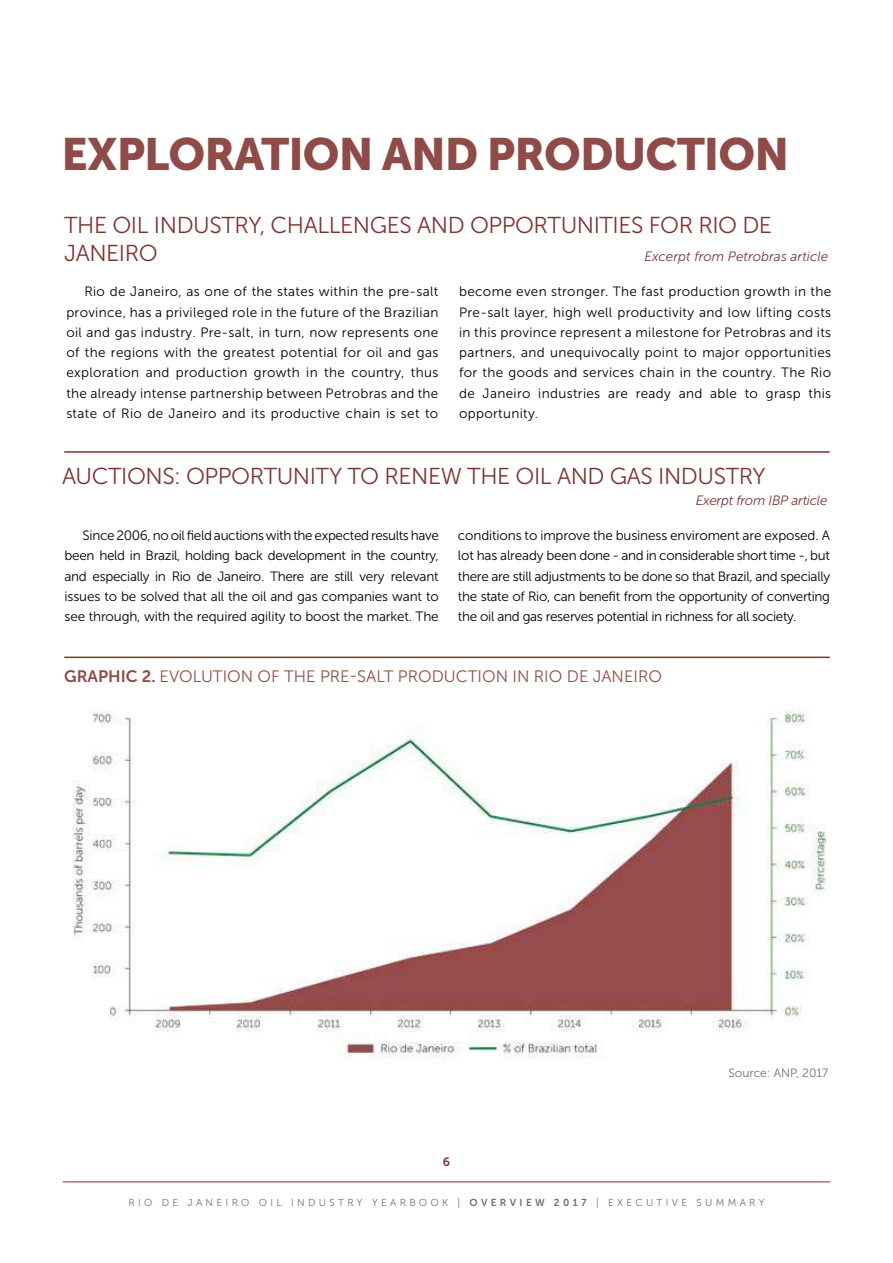
<style>
.page{position:relative;width:893px;height:1263px;background:#fff}
.page>*{position:absolute;margin:0;border:0;box-sizing:border-box;transform-origin:0 0}
.t1{font:45px "Museo Sans 900";letter-spacing:-.02em;color:#904b48}
.t2{font:22.95px/27.6px "Museo Sans 300";letter-spacing:-.02em;color:#803333}
.t3{font:16.5px "Museo Sans 300";color:#904b48}
.t4{font:13.5px/20.2px "Museo Sans 300";letter-spacing:.005em;color:#000;text-align:justify}
.t5{font:italic 13.5px "Museo Sans 300";color:#803333}
.t6{font:italic 13.5px "Museo Sans 300";letter-spacing:-.02em;color:#803333}
.t7{font:12px "Museo Sans 300";color:#706f6f}
.t8{font:12px "Museo Sans 700";color:#803333}
.t9{font:10.05px "Museo Sans 300";letter-spacing:.33em;color:#706f6f}
.s1{font-family:"Museo Sans 700"}
</style>
<div class="page">
<hr style="left:63px;top:1181px;width:767px;height:1px;background:#803333">
<img style="left:73px;top:709px;width:753px;height:351px">
<hr style="left:64px;top:451px;width:766px;height:2px;background:#803333">
<hr style="left:64px;top:657px;width:766px;height:1px;background:#803333">
<h1 class="t1" style="left:62px;top:129px;width:729px">EXPLORATION AND PRODUCTION</h1>
<h2 class="t2" style="left:64px;top:212px;width:709px">THE OIL INDUSTRY, CHALLENGES AND OPPORTUNITIES FOR RIO DE<br>JANEIRO</h2>
<p class="t5" style="left:644px;top:249px;width:185px">Excerpt from Petrobras article</p>
<p class="t4" style="left:66px;top:282px;width:374px;text-indent:18px">Rio de Janeiro, as one of the states within the pre-salt province, has a privileged role in the future of the Brazilian oil and gas industry. Pre-salt, in turn, now represents one of the regions with the greatest potential for oil and gas exploration and production growth in the country, thus the already intense partnership between Petrobras and the state of Rio de Janeiro and its productive chain is set to</p>
<p class="t4" style="left:459px;top:282px;width:374px">become even stronger. The fast production growth in the Pre-salt layer, high well productivity and low lifting costs in this province represent a milestone for Petrobras and its partners, and unequivocally point to major opportunities for the goods and services chain in the country. The Rio de Janeiro industries are ready and able to grasp this opportunity.</p>
<h2 class="t2" style="left:62px;top:463px;width:705px">AUCTIONS: OPPORTUNITY TO RENEW THE OIL AND GAS INDUSTRY</h2>
<p class="t6" style="left:696px;top:493px;width:133px">Exerpt from IBP article</p>
<p class="t4" style="left:65px;top:525px;width:376px;text-indent:18px">Since 2006, no oil field auctions with the expected results have been held in Brazil, holding back development in the country, and especially in Rio de Janeiro. There are still very relevant issues to be solved that all the oil and gas companies want to see through, with the required agility to boost the market. The</p>
<p class="t4" style="left:458px;top:525px;width:374px">conditions to improve the business enviroment are exposed. A lot has already been done - and in considerable short time -, but there are still adjustments to be done so that Brazil, and specially the state of Rio, can benefit from the opportunity of converting the oil and gas reserves potential in richness for all society.</p>
<p class="t3" style="left:64px;top:668px;width:599px"><span class="s1">GRAPHIC 2.</span> EVOLUTION OF THE PRE-SALT PRODUCTION IN RIO DE JANEIRO</p>
<p class="t8" style="left:443px;top:1155px;width:9px">6</p>
<p class="t7" style="left:728px;top:1066px;width:101px">Source: ANP, 2017</p>
<p class="t9" style="left:128px;top:1197px;width:638px">RIO DE JANEIRO OIL INDUSTRY YEARBOOK | <span class="s1">OVERVIEW 2017</span> | EXECUTIVE SUMMARY</p>
</div>
